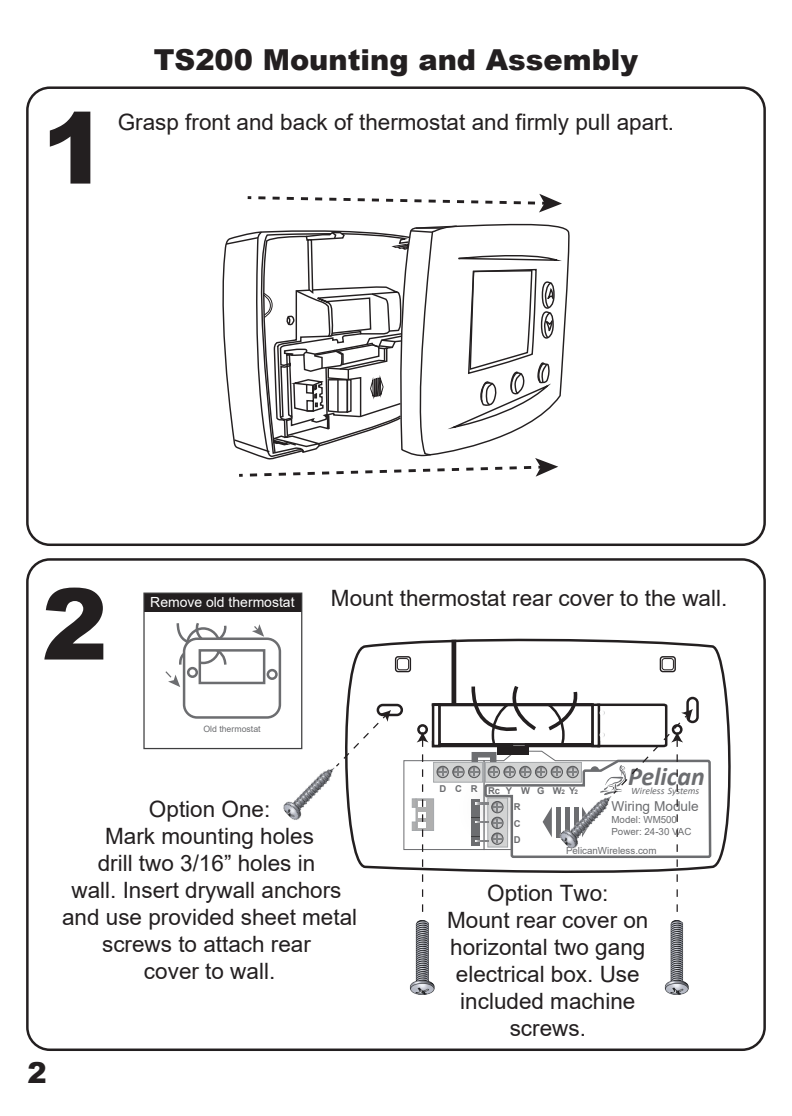
<style>
.page{position:relative;width:792px;height:1116px;background:#fff}
.page>*{position:absolute;margin:0;border:0;box-sizing:border-box;transform-origin:0 0}
.t1{font:900 98.75px "Arial";color:#231f20}
.t2{font:900 29px "Arial";color:#231f20}
.t3{font:italic 700 26px "Calibri";color:#6c6d70}
.t4{font:22.5px/27px "Arial";color:#231f20;text-align:center}
.t5{font:14px "Arial";color:#fff}
.t6{font:13.75px "Arial";color:#6c6d70}
.t7{font:9.75px/11.8px "Arial";color:#6c6d70}
.t8{font:italic 9.75px "Calibri";color:#6c6d70}
.t9{font:700 9.5px/16.2px "Arial";letter-spacing:.85em;color:#6c6d70;text-align:justify}
.t10{font:8.75px "Arial";color:#6c6d70}
.s1{font-size:6.25px}
</style>
<div class="page">
<svg style="left:473px;top:223px;width:97px;height:177px"></svg>
<svg style="left:248px;top:194px;width:314px;height:18px"></svg>
<svg style="left:224px;top:225px;width:334px;height:252px"></svg>
<div style="left:26px;top:86px;width:740px;height:460px;border:2px solid #231f20;border-radius:22px"></div>
<svg style="left:165px;top:623px;width:117px;height:96px"></svg>
<div style="left:187px;top:667px;width:11px;height:11px;border:2px solid #6c6d70;border-radius:50%"></div>
<div style="left:267px;top:669px;width:11px;height:11px;border:2px solid #6c6d70;border-radius:50%"></div>
<div style="left:144px;top:593px;width:158px;height:18px;background:#231f20"></div>
<div style="left:143px;top:593px;width:159px;height:156px;border:1px solid #3e3e3f"></div>
<img style="left:283px;top:767px;width:52px;height:53px">
<img style="left:410px;top:921px;width:25px;height:73px">
<img style="left:664px;top:921px;width:25px;height:73px">
<svg style="left:345px;top:638px;width:386px;height:232px"></svg>
<div style="left:404px;top:760px;width:80px;height:90px;background:#fff"></div>
<hr style="left:452px;top:640px;width:4px;height:66px;background:#231f20">
<div style="left:395px;top:656px;width:16px;height:16px;border:1px solid #231f20;border-radius:2px"></div>
<div style="left:397px;top:658px;width:12px;height:12px;border:1px solid #231f20;border-radius:2px"></div>
<div style="left:660px;top:656px;width:16px;height:16px;border:1px solid #231f20;border-radius:2px"></div>
<div style="left:662px;top:658px;width:12px;height:12px;border:1px solid #231f20;border-radius:2px"></div>
<svg style="left:336px;top:710px;width:55px;height:58px"></svg>
<svg style="left:412px;top:682px;width:301px;height:230px"></svg>
<h1 class="t1" style="left:42px;top:77px;width:67px">1</h1>
<p class="t2" style="left:154px;top:38px;width:486px">TS200 Mounting and Assembly</p>
<p class="t4" style="left:118px;top:108px;width:558px">Grasp front and back of thermostat and firmly pull apart.</p>
<h1 class="t1" style="left:42px;top:553px;width:67px">2</h1>
<p class="t5" style="left:150px;top:593px;width:146px">Remove old thermostat</p>
<p class="t4" style="left:331px;top:585px;width:398px">Mount thermostat rear cover to the wall.</p>
<p class="t10" style="left:203px;top:723px;width:59px">Old thermostat</p>
<p class="t4" style="left:62px;top:795px;width:297px">Option One:<br>Mark mounting holes<br>drill two 3/16” holes in<br>wall. Insert drywall anchors and use provided sheet metal screws to attach rear<br>cover to wall.</p>
<p class="t2" style="left:27px;top:1052px;width:21px">2</p>
<p class="t3" style="left:628px;top:758px;width:78px">Pelican</p>
<p class="t8" style="left:631px;top:784px;width:70px">Wireless Systems</p>
<p class="t6" style="left:611px;top:797px;width:89px">Wiring Module</p>
<p class="t7" style="left:611px;top:813px;width:82px">Model: WM500<br>Power: 24-30 VAC</p>
<p class="t7" style="left:566px;top:845px;width:92px">PelicanWireless.com</p>
<p class="t9" style="left:439px;top:781px;width:62px">DCR Rc</p>
<p class="t9" style="left:506px;top:782px;width:74px">Y WG W<span class="s1">2</span>Y<span class="s1">2</span></p>
<p class="t9" style="left:514px;top:799px;width:8px">R C D</p>
<p class="t4" style="left:447px;top:880px;width:203px">Option Two:<br>Mount rear cover on horizontal two gang electrical box. Use included machine screws.</p>
</div>
